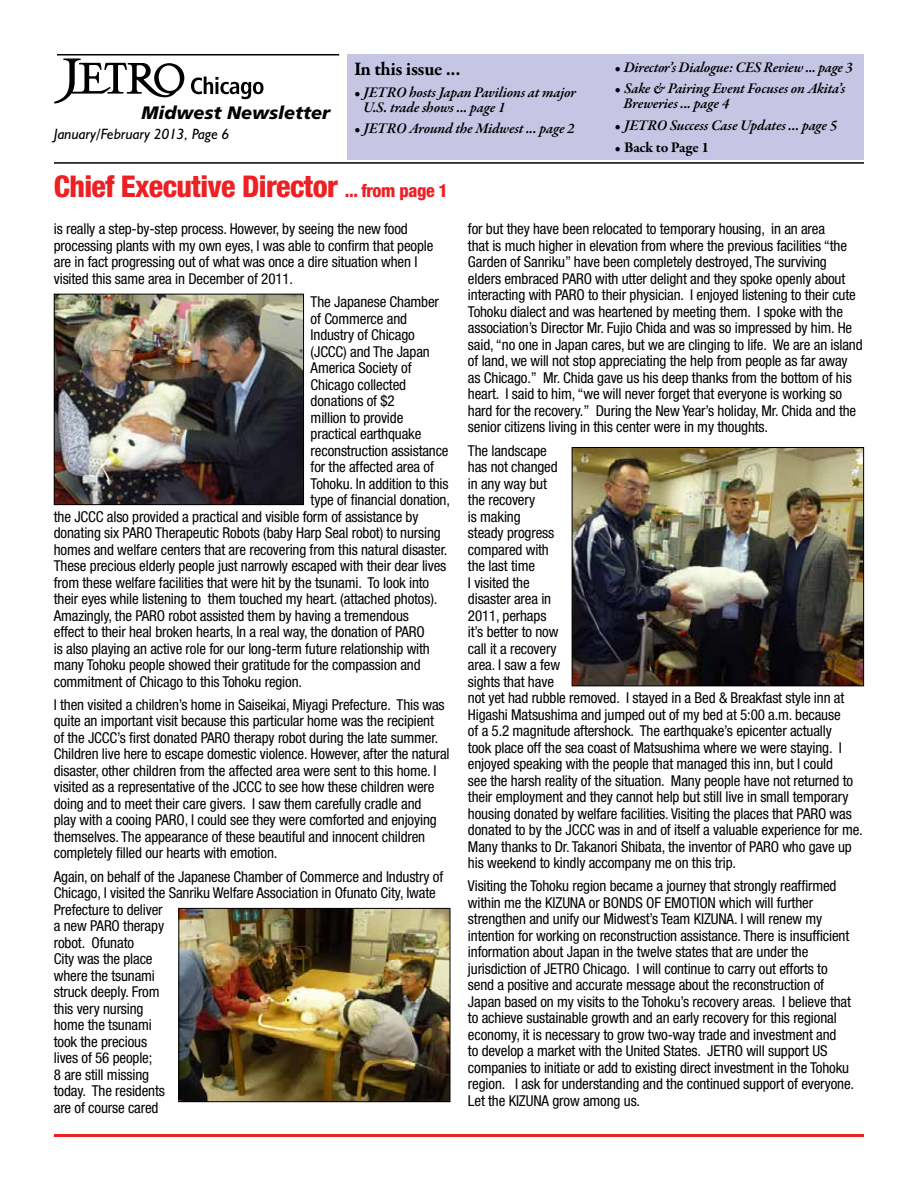
<style>
.page{position:relative;width:918px;height:1188px;background:#fff}
.page>*{position:absolute;margin:0;border:0;box-sizing:border-box;transform-origin:0 0}
.t1{font:800 condensed 30px "Helvetica Neue";letter-spacing:-.02em;color:#ed2024}
.t2{font:700 19.5px "Garamond Premr Pro";letter-spacing:-.02em;color:#000}
.t3{font:italic 900 18px "Frutiger";color:#000}
.t4{font:condensed 15px/16.5px "Helvetica Neue";letter-spacing:-.01em;color:#000}
.t5{font:italic 600 15px/15px "Garamond Premr Pro";letter-spacing:-.015em;color:#000}
.t6{font:italic 15px "Humanist 521 BT";color:#000}
.t7{font:700 15px "Garamond Premr Pro";letter-spacing:-.015em;color:#000}
.s1{font-weight:600;font-style:italic}
.s2{font-size:18px}
</style>
<div class="page">
<hr style="left:57px;top:54px;width:282px;height:2px;background:#000">
<svg style="left:191px;top:77px;width:73px;height:22px"></svg>
<svg style="left:54px;top:58px;width:130px;height:45px"></svg>
<hr style="left:54px;top:162px;width:810px;height:2px;background:#000">
<div style="left:347px;top:54px;width:517px;height:106px;background:#c6c6e4"></div>
<hr style="left:54px;top:1134px;width:810px;height:3px;background:#ed2024">
<img style="left:56px;top:296px;width:246px;height:207px">
<div style="left:54px;top:294px;width:250px;height:211px;border:1px solid #000"></div>
<img style="left:574px;top:449px;width:288px;height:235px">
<div style="left:572px;top:447px;width:292px;height:239px;border:1px solid #000"></div>
<img style="left:180px;top:910px;width:268px;height:190px">
<div style="left:178px;top:908px;width:272px;height:194px;border:1px solid #000"></div>
<p class="t3" style="left:142px;top:102px;width:190px">Midwest Newsletter</p>
<p class="t6" style="left:54px;top:125px;width:177px">January/February 2013, Page 6</p>
<h2 class="t2" style="left:354px;top:57px;width:108px">In this issue ...</h2>
<p class="t5" style="left:363px;top:85px;width:215px;text-indent:-9px">• JETRO hosts Japan Pavilions at major<br>U.S. trade shows ... page 1</p>
<p class="t5" style="left:354px;top:122px;width:222px">• JETRO Around the Midwest ... page 2</p>
<p class="t5" style="left:615px;top:60px;width:240px">• Director’s Dialogue: CES Review ... page 3</p>
<p class="t5" style="left:624px;top:82px;width:223px;text-indent:-9px">• Sake &amp; Pairing Event Focuses on Akita’s<br>Breweries ... page 4</p>
<p class="t5" style="left:615px;top:119px;width:224px">• JETRO Success Case Updates ... page 5</p>
<p class="t7" style="left:615px;top:138px;width:96px"><span class="s1">•</span> Back to Page 1</p>
<h1 class="t1" style="left:54px;top:168px;width:396px">Chief Executive Director <span class="s2">... from page 1</span></h1>
<p class="t4" style="left:54px;top:221px;width:381px">is really a step-by-step process. However, by seeing the new food processing plants with my own eyes, I was able to confirm that people are in fact progressing out of what was once a dire situation when I visited this same area in December of 2011.</p>
<p class="t4" style="left:311px;top:293px;width:130px">The Japanese Chamber</p>
<p class="t4" style="left:311px;top:310px;width:98px">of Commerce and</p>
<p class="t4" style="left:311px;top:326px;width:106px">Industry of Chicago</p>
<p class="t4" style="left:311px;top:343px;width:121px">(JCCC) and The Japan</p>
<p class="t4" style="left:311px;top:359px;width:102px">America Society of</p>
<p class="t4" style="left:311px;top:376px;width:97px">Chicago collected</p>
<p class="t4" style="left:311px;top:392px;width:86px">donations of $2</p>
<p class="t4" style="left:311px;top:409px;width:94px">million to provide</p>
<p class="t4" style="left:311px;top:425px;width:112px">practical earthquake</p>
<p class="t4" style="left:311px;top:442px;width:139px">reconstruction assistance</p>
<p class="t4" style="left:311px;top:458px;width:125px">for the affected area of</p>
<p class="t4" style="left:311px;top:475px;width:139px">Tohoku. In addition to this</p>
<p class="t4" style="left:311px;top:491px;width:141px">type of financial donation,</p>
<p class="t4" style="left:54px;top:508px;width:366px">the JCCC also provided a practical and visible form of assistance by</p>
<p class="t4" style="left:54px;top:524px;width:388px">donating six PARO Therapeutic Robots (baby Harp Seal robot) to nursing</p>
<p class="t4" style="left:54px;top:541px;width:395px">homes and welfare centers that are recovering from this natural disaster.</p>
<p class="t4" style="left:54px;top:557px;width:394px">These precious elderly people just narrowly escaped with their dear lives</p>
<p class="t4" style="left:54px;top:574px;width:377px">from these welfare facilities that were hit by the tsunami. To look into</p>
<p class="t4" style="left:54px;top:590px;width:385px">their eyes while listening to them touched my heart. (attached photos).</p>
<p class="t4" style="left:54px;top:607px;width:357px">Amazingly, the PARO robot assisted them by having a tremendous</p>
<p class="t4" style="left:54px;top:623px;width:372px">effect to their heal broken hearts, In a real way, the donation of PARO</p>
<p class="t4" style="left:54px;top:640px;width:378px">is also playing an active role for our long-term future relationship with</p>
<p class="t4" style="left:54px;top:656px;width:368px">many Tohoku people showed their gratitude for the compassion and</p>
<p class="t4" style="left:54px;top:673px;width:250px">commitment of Chicago to this Tohoku region.</p>
<p class="t4" style="left:54px;top:696px;width:397px">I then visited a children’s home in Saiseikai, Miyagi Prefecture. This was quite an important visit because this particular home was the recipient<br>of the JCCC’s first donated PARO therapy robot during the late summer.<br>Children live here to escape domestic violence. However, after the natural disaster, other children from the affected area were sent to this home. I visited as a representative of the JCCC to see how these children were doing and to meet their care givers. I saw them carefully cradle and<br>play with a cooing PARO, I could see they were comforted and enjoying themselves. The appearance of these beautiful and innocent children completely filled our hearts with emotion.</p>
<p class="t4" style="left:54px;top:868px;width:391px">Again, on behalf of the Japanese Chamber of Commerce and Industry of<br>Chicago, I visited the Sanriku Welfare Association in Ofunato City, Iwate<br>Prefecture to deliver<br>a new PARO therapy<br>robot. Ofunato<br>City was the place<br>where the tsunami<br>struck deeply. From<br>this very nursing<br>home the tsunami<br>took the precious<br>lives of 56 people;<br>8 are still missing<br>today. The residents<br>are of course cared</p>
<p class="t4" style="left:468px;top:221px;width:396px">for but they have been relocated to temporary housing, in an area<br>that is much higher in elevation from where the previous facilities “the Garden of Sanriku” have been completely destroyed, The surviving elders embraced PARO with utter delight and they spoke openly about interacting with PARO to their physician. I enjoyed listening to their cute Tohoku dialect and was heartened by meeting them. I spoke with the association’s Director Mr. Fujio Chida and was so impressed by him. He said, “no one in Japan cares, but we are clinging to life. We are an island of land, we will not stop appreciating the help from people as far away as Chicago.” Mr. Chida gave us his deep thanks from the bottom of his heart. I said to him, “we will never forget that everyone is working so hard for the recovery.” During the New Year’s holiday, Mr. Chida and the senior citizens living in this center were in my thoughts.</p>
<p class="t4" style="left:468px;top:442px;width:396px">The landscape<br>has not changed<br>in any way but<br>the recovery<br>is making<br>steady progress<br>compared with<br>the last time<br>I visited the<br>disaster area in<br>2011, perhaps<br>it’s better to now<br>call it a recovery<br>area. I saw a few<br>sights that have<br>not yet had rubble removed. I stayed in a Bed &amp; Breakfast style inn at Higashi Matsushima and jumped out of my bed at 5:00 a.m. because<br>of a 5.2 magnitude aftershock. The earthquake’s epicenter actually<br>took place off the sea coast of Matsushima where we were staying. I enjoyed speaking with the people that managed this inn, but I could<br>see the harsh reality of the situation. Many people have not returned to their employment and they cannot help but still live in small temporary housing donated by welfare facilities. Visiting the places that PARO was donated to by the JCCC was in and of itself a valuable experience for me.<br>Many thanks to Dr. Takanori Shibata, the inventor of PARO who gave up his weekend to kindly accompany me on this trip.</p>
<p class="t4" style="left:468px;top:878px;width:388px">Visiting the Tohoku region became a journey that strongly reaffirmed within me the KIZUNA or BONDS OF EMOTION which will further strengthen and unify our Midwest’s Team KIZUNA. I will renew my intention for working on reconstruction assistance. There is insufficient information about Japan in the twelve states that are under the jurisdiction of JETRO Chicago. I will continue to carry out efforts to send a positive and accurate message about the reconstruction of Japan based on my visits to the Tohoku’s recovery areas. I believe that to achieve sustainable growth and an early recovery for this regional economy, it is necessary to grow two-way trade and investment and<br>to develop a market with the United States. JETRO will support US companies to initiate or add to existing direct investment in the Tohoku region. I ask for understanding and the continued support of everyone.<br>Let the KIZUNA grow among us.</p>
</div>
